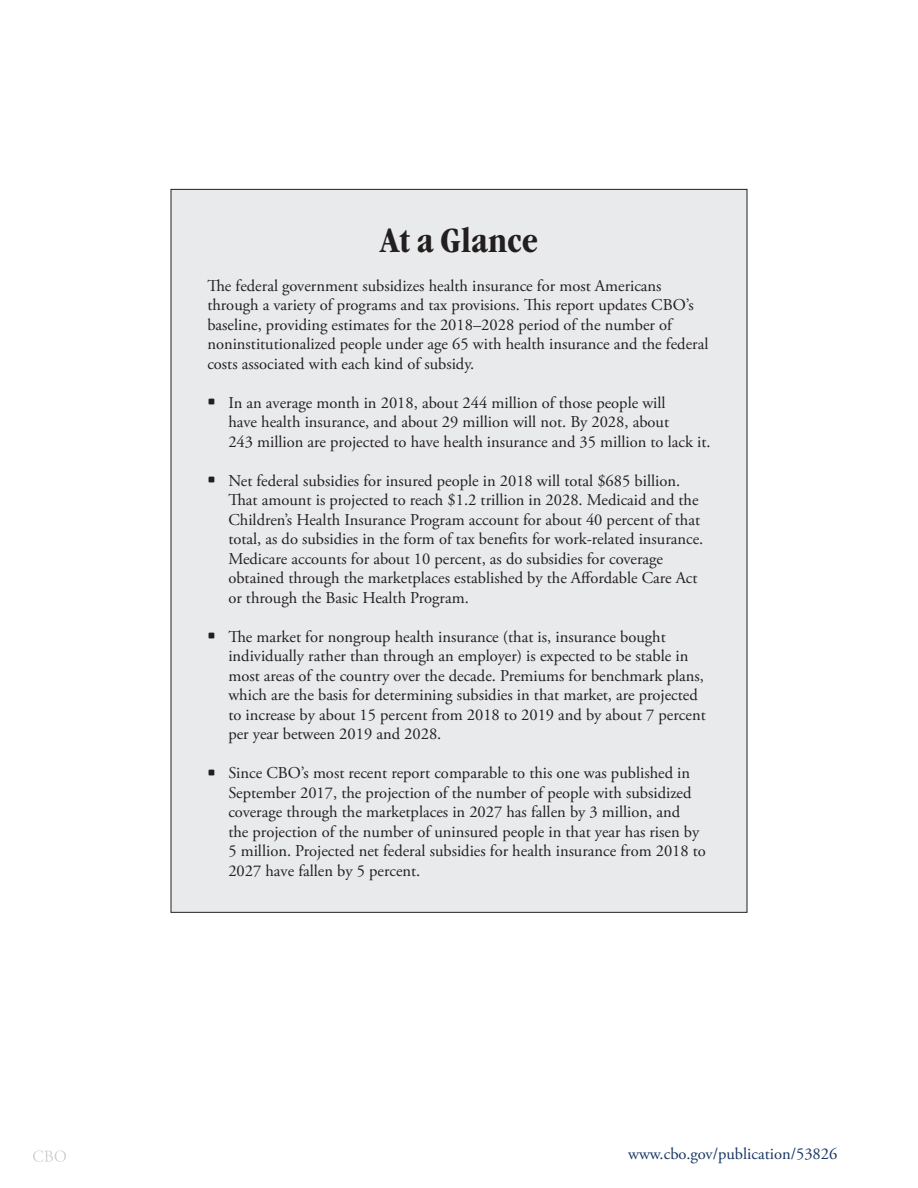
<style>
.page{position:relative;width:918px;height:1188px;background:#fff}
.page>*{position:absolute;margin:0;border:0;box-sizing:border-box;transform-origin:0 0}
.NOTES-Title{font:700 34.5px "Garamond Modern FS";letter-spacing:-.005em;color:#231f20}
.Bd-5_BODY-Text{font:16.5px/19.5px "Adobe Garamond Pro";color:#231f20}
.Notes_ATD-Text{font:16.5px "Adobe Garamond Pro";color:#183664}
.s1{font-family:"Agency FB";font-size:19.5px}
</style>
<div class="page">
<div style="left:171px;top:189px;width:576px;height:723px;background:#e9eaeb"></div>
<svg style="left:33px;top:1150px;width:33px;height:12px"></svg>
<p class="NOTES-Title" style="left:380px;top:221px;width:160px">At a Glance</p>
<p class="Bd-5_BODY-Text" style="left:207px;top:277px;width:503px">The federal government subsidizes health insurance for most Americans through a variety of programs and tax provisions. This report updates CBO’s baseline, providing estimates for the 2018–2028 period of the number of noninstitutionalized people under age 65 with health insurance and the federal costs associated with each kind of subsidy.</p>
<p class="Bd-5_BODY-Text" style="left:228px;top:394px;width:484px;text-indent:-21px"><span class="s1">•</span> In an average month in 2018, about 244 million of those people will<br>have health insurance, and about 29 million will not. By 2028, about<br>243 million are projected to have health insurance and 35 million to lack it.</p>
<p class="Bd-5_BODY-Text" style="left:228px;top:472px;width:477px;text-indent:-21px"><span class="s1">•</span> Net federal subsidies for insured people in 2018 will total $685 billion.<br>That amount is projected to reach $1.2 trillion in 2028. Medicaid and the Children’s Health Insurance Program account for about 40 percent of that total, as do subsidies in the form of tax benefits for work-related insurance.<br>Medicare accounts for about 10 percent, as do subsidies for coverage obtained through the marketplaces established by the Affordable Care Act or through the Basic Health Program.</p>
<p class="Bd-5_BODY-Text" style="left:228px;top:628px;width:479px;text-indent:-21px"><span class="s1">•</span> The market for nongroup health insurance (that is, insurance bought individually rather than through an employer) is expected to be stable in most areas of the country over the decade. Premiums for benchmark plans, which are the basis for determining subsidies in that market, are projected to increase by about 15 percent from 2018 to 2019 and by about 7 percent per year between 2019 and 2028.</p>
<p class="Bd-5_BODY-Text" style="left:228px;top:764px;width:479px;text-indent:-21px"><span class="s1">•</span> Since CBO’s most recent report comparable to this one was published in September 2017, the projection of the number of people with subsidized coverage through the marketplaces in 2027 has fallen by 3 million, and<br>the projection of the number of uninsured people in that year has risen by 5 million. Projected net federal subsidies for health insurance from 2018 to 2027 have fallen by 5 percent.</p>
<p class="Notes_ATD-Text" style="left:628px;top:1144px;width:211px">www.cbo.gov/publication/53826</p>
</div>
